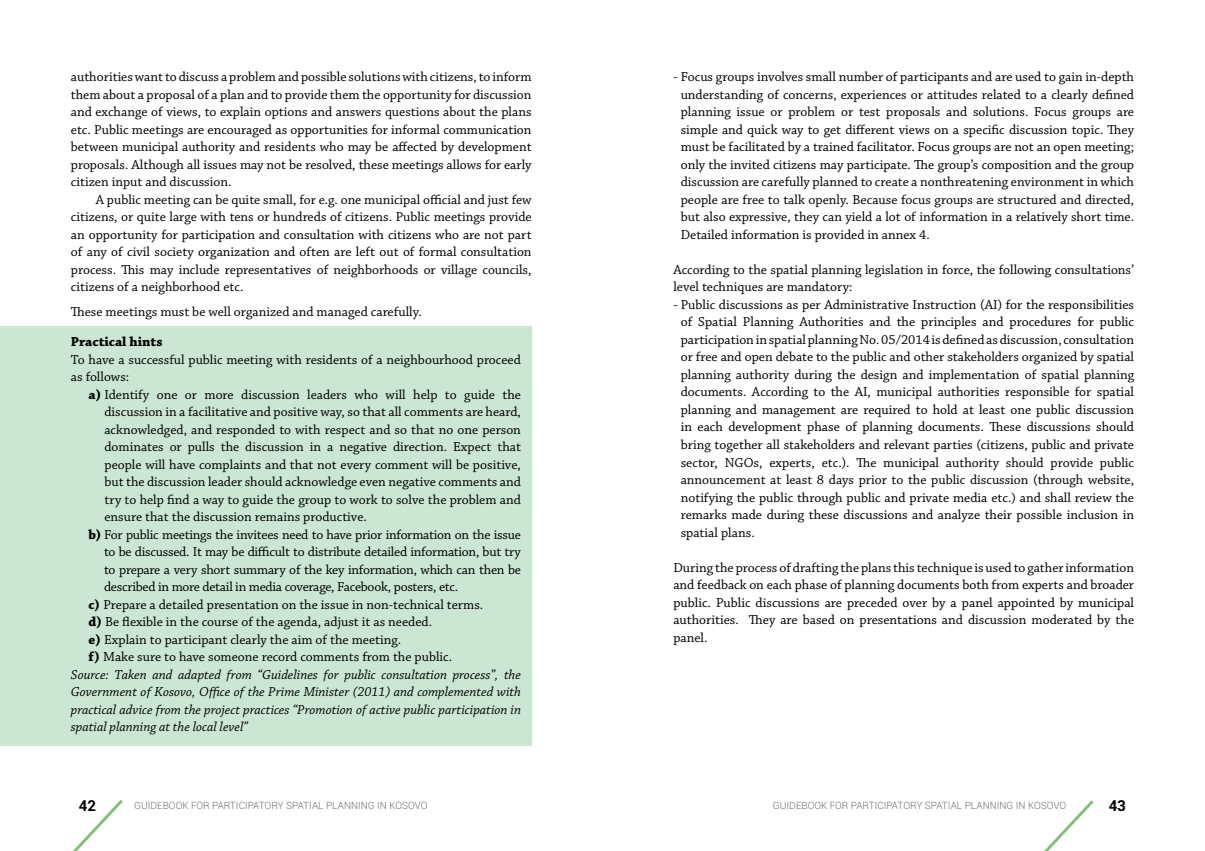
<style>
.page{position:relative;width:1205px;height:851px;background:#fff}
.page>*{position:absolute;margin:0;border:0;box-sizing:border-box;transform-origin:0 0}
.t1{font:700 15px "Roboto";color:#000}
.t2{font:13.75px/17.5px "Chaparral Pro";color:#000;text-align:justify}
.t3{font:13.75px "Chaparral Pro";letter-spacing:-.02em;color:#000}
.t4{font:italic 13.75px "Chaparral Pro";color:#000}
.t5{font:700 13.75px "Chaparral Pro";color:#000}
.t6{font:300 10px "Roboto";color:#6d6e70}
.s1{font-weight:700}
</style>
<div class="page">
<svg style="left:74px;top:800px;width:49px;height:50px"></svg>
<svg style="left:1045px;top:800px;width:48px;height:50px"></svg>
<div style="left:0;top:326px;width:531px;height:420px;background:#cbe7d3"></div>
<p class="t2" style="left:71px;top:68px;width:462px">authorities want to discuss a problem and possible solutions with citizens, to inform them about a proposal of a plan and to provide them the opportunity for discussion and exchange of views, to explain options and answers questions about the plans etc. Public meetings are encouraged as opportunities for informal communication between municipal authority and residents who may be affected by development proposals. Although all issues may not be resolved, these meetings allows for early citizen input and discussion.</p>
<p class="t2" style="left:71px;top:191px;width:462px;text-indent:25px">A public meeting can be quite small, for e.g. one municipal official and just few citizens, or quite large with tens or hundreds of citizens. Public meetings provide an opportunity for participation and consultation with citizens who are not part of any of civil society organization and often are left out of formal consultation process. This may include representatives of neighborhoods or village councils, citizens of a neighborhood etc.</p>
<p class="t2" style="left:71px;top:304px;width:352px">These meetings must be well organized and managed carefully.</p>
<p class="t5" style="left:71px;top:333px;width:93px">Practical hints</p>
<p class="t2" style="left:71px;top:351px;width:451px">To have a successful public meeting with residents of a neighbourhood proceed as follows:</p>
<p class="t2" style="left:89px;top:386px;width:434px"><span class="s1">a)</span> Identify one or more discussion leaders who will help to guide the</p>
<p class="t2" style="left:104px;top:403px;width:418px">discussion in a facilitative and positive way, so that all comments are heard,</p>
<p class="t2" style="left:104px;top:421px;width:418px">acknowledged, and responded to with respect and so that no one person</p>
<p class="t2" style="left:104px;top:438px;width:418px">dominates or pulls the discussion in a negative direction. Expect that</p>
<p class="t2" style="left:104px;top:456px;width:418px">people will have complaints and that not every comment will be positive,</p>
<p class="t2" style="left:104px;top:473px;width:418px">but the discussion leader should acknowledge even negative comments and</p>
<p class="t2" style="left:104px;top:491px;width:418px">try to help find a way to guide the group to work to solve the problem and</p>
<p class="t2" style="left:104px;top:508px;width:264px">ensure that the discussion remains productive.</p>
<p class="t3" style="left:89px;top:526px;width:434px"><span class="s1">b)</span> For public meetings the invitees need to have prior information on the issue</p>
<p class="t3" style="left:104px;top:544px;width:418px">to be discussed. It may be difficult to distribute detailed information, but try</p>
<p class="t3" style="left:104px;top:561px;width:418px">to prepare a very short summary of the key information, which can then be</p>
<p class="t3" style="left:104px;top:579px;width:356px">described in more detail in media coverage, Facebook, posters, etc.</p>
<p class="t2" style="left:89px;top:596px;width:396px"><span class="s1">c)</span> Prepare a detailed presentation on the issue in non-technical terms.</p>
<p class="t2" style="left:89px;top:613px;width:345px"><span class="s1">d)</span> Be flexible in the course of the agenda, adjust it as needed.</p>
<p class="t2" style="left:89px;top:631px;width:314px"><span class="s1">e)</span> Explain to participant clearly the aim of the meeting.</p>
<p class="t2" style="left:89px;top:648px;width:365px"><span class="s1">f)</span> Make sure to have someone record comments from the public.</p>
<p class="t4" style="left:71px;top:666px;width:451px">Source: Taken and adapted from “Guidelines for public consultation process”, the</p>
<p class="t4" style="left:71px;top:684px;width:452px">Government of Kosovo, Office of the Prime Minister (2011) and complemented with</p>
<p class="t4" style="left:71px;top:702px;width:452px">practical advice from the project practices “Promotion of active public participation in</p>
<p class="t4" style="left:71px;top:719px;width:179px">spatial planning at the local level”</p>
<p class="t2" style="left:681px;top:69px;width:455px;text-indent:-7px">- Focus groups involves small number of participants and are used to gain in-depth understanding of concerns, experiences or attitudes related to a clearly defined planning issue or problem or test proposals and solutions. Focus groups are simple and quick way to get different views on a specific discussion topic. They must be facilitated by a trained facilitator. Focus groups are not an open meeting; only the invited citizens may participate. The group’s composition and the group discussion are carefully planned to create a nonthreatening environment in which people are free to talk openly. Because focus groups are structured and directed, but also expressive, they can yield a lot of information in a relatively short time.<br>Detailed information is provided in annex 4.</p>
<p class="t2" style="left:673px;top:261px;width:462px">According to the spatial planning legislation in force, the following consultations’ level techniques are mandatory:</p>
<p class="t2" style="left:681px;top:296px;width:455px;text-indent:-7px">- Public discussions as per Administrative Instruction (AI) for the responsibilities of Spatial Planning Authorities and the principles and procedures for public participation in spatial planning No. 05/2014 is defined as discussion, consultation or free and open debate to the public and other stakeholders organized by spatial planning authority during the design and implementation of spatial planning documents. According to the AI, municipal authorities responsible for spatial planning and management are required to hold at least one public discussion in each development phase of planning documents. These discussions should bring together all stakeholders and relevant parties (citizens, public and private sector, NGOs, experts, etc.). The municipal authority should provide public announcement at least 8 days prior to the public discussion (through website, notifying the public through public and private media etc.) and shall review the remarks made during these discussions and analyze their possible inclusion in spatial plans.</p>
<p class="t2" style="left:673px;top:559px;width:462px">During the process of drafting the plans this technique is used to gather information and feedback on each phase of planning documents both from experts and broader public. Public discussions are preceded over by a panel appointed by municipal authorities. They are based on presentations and discussion moderated by the panel.</p>
<p class="t1" style="left:79px;top:794px;width:19px">42</p>
<p class="t6" style="left:134px;top:798px;width:295px">GUIDEBOOK FOR PARTICIPATORY SPATIAL PLANNING IN KOSOVO</p>
<p class="t6" style="left:773px;top:798px;width:295px">GUIDEBOOK FOR PARTICIPATORY SPATIAL PLANNING IN KOSOVO</p>
<p class="t1" style="left:1108px;top:794px;width:19px">43</p>
</div>
